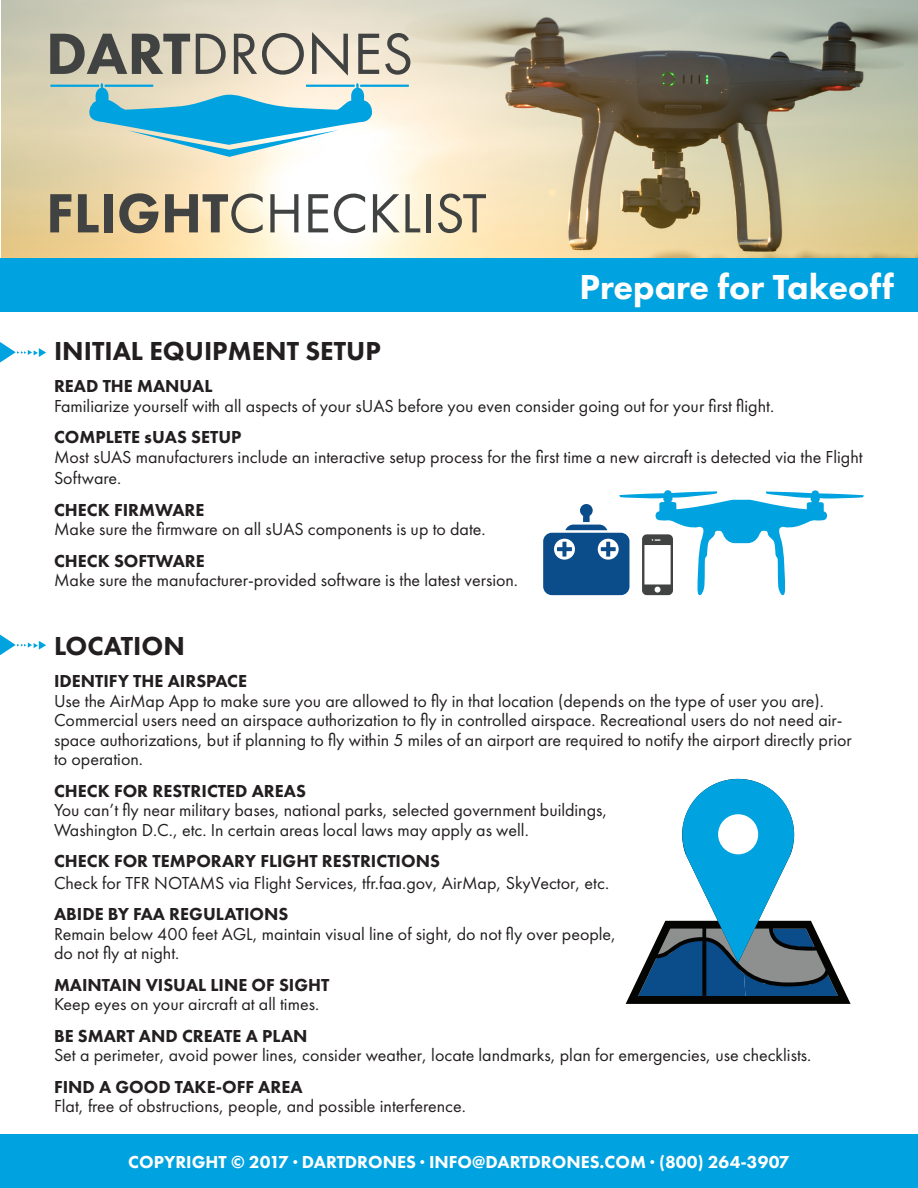
<style>
.page{position:relative;width:918px;height:1188px;background:#fff}
.page>*{position:absolute;margin:0;border:0;box-sizing:border-box;transform-origin:0 0}
.t1{font:800 36px "Futura PT";color:#fff}
.t2{font:800 27px "Futura PT";color:#231f20}
.t3{font:18px/19.5px "Futura PT";color:#231f20}
.t4{font:800 18px "Futura PT";color:#fff}
.t5{font:800 18px "Futura PT";color:#231f20}
.s1{font-weight:800}
</style>
<div class="page">
<div style="left:0;top:258px;width:918px;height:54px;background:#00a2df"></div>
<svg style="left:543px;top:490px;width:321px;height:105px"></svg>
<svg style="left:626px;top:779px;width:224px;height:225px"></svg>
<svg style="left:638px;top:854px;width:200px;height:142px"></svg>
<div style="left:682px;top:779px;width:112px;height:111px;background:#00a2df;border-radius:50%"></div>
<div style="left:718px;top:814px;width:40px;height:40px;background:#fff;border-radius:50%"></div>
<div style="left:0;top:1134px;width:918px;height:54px;background:#00a2df"></div>
<svg style="left:0;top:342px;width:46px;height:21px"></svg>
<svg style="left:0;top:635px;width:46px;height:20px"></svg>
<img style="left:1px;top:0;width:917px;height:258px">
<svg style="left:29px;top:193px;width:457px;height:40px"></svg>
<hr style="left:360px;top:85px;width:49px;height:2px;background:#00a2df">
<svg style="left:50px;top:34px;width:140px;height:40px;background:#87857a"></svg>
<hr style="left:50px;top:85px;width:49px;height:2px;background:#00a2df">
<svg style="left:88px;top:83px;width:284px;height:74px;background:#89cad8"></svg>
<svg style="left:196px;top:34px;width:30px;height:40px"></svg>
<svg style="left:234px;top:33px;width:70px;height:42px;background:#b8b0a2"></svg>
<svg style="left:312px;top:32px;width:36px;height:44px;background:#bab2a6"></svg>
<svg style="left:358px;top:34px;width:21px;height:40px"></svg>
<svg style="left:385px;top:33px;width:25px;height:42px"></svg>
<p class="t2" style="left:54px;top:334px;width:328px">INITIAL EQUIPMENT SETUP</p>
<p class="t1" style="left:580px;top:264px;width:316px">Prepare for Takeoff</p>
<p class="t3" style="left:54px;top:376px;width:722px"><span class="s1">READ THE MANUAL<br></span>Familiarize yourself with all aspects of your sUAS before you even consider going out for your first flight.</p>
<p class="t3" style="left:54px;top:427px;width:810px"><span class="s1">COMPLETE sUAS SETUP<br></span>Most sUAS manufacturers include an interactive setup process for the first time a new aircraft is detected via the Flight</p>
<p class="t3" style="left:54px;top:468px;width:69px">Software.</p>
<p class="t5" style="left:54px;top:498px;width:152px">CHECK FIRMWARE</p>
<p class="t3" style="left:54px;top:519px;width:433px">Make sure the firmware on all sUAS components is up to date.</p>
<p class="t3" style="left:54px;top:551px;width:466px"><span class="s1">CHECK SOFTWARE<br></span>Make sure the manufacturer-provided software is the latest version.</p>
<p class="t2" style="left:54px;top:629px;width:132px">LOCATION</p>
<p class="t3" style="left:54px;top:671px;width:799px"><span class="s1">IDENTIFY THE AIRSPACE<br></span>Use the AirMap App to make sure you are allowed to fly in that location (depends on the type of user you are).<br>Commercial users need an airspace authorization to fly in controlled airspace. Recreational users do not need air&shy;space authorizations, but if planning to fly within 5 miles of an airport are required to notify the airport directly prior to operation.</p>
<p class="t3" style="left:54px;top:781px;width:555px"><span class="s1">CHECK FOR RESTRICTED AREAS<br></span>You can’t fly near military bases, national parks, selected government buildings,<br>Washington D.C., etc. In certain areas local laws may apply as well.</p>
<p class="t3" style="left:54px;top:850px;width:557px;line-height:21.6px"><span class="s1">CHECK FOR TEMPORARY FLIGHT RESTRICTIONS<br></span>Check for TFR NOTAMS via Flight Services, tfr.faa.gov, AirMap, SkyVector, etc.</p>
<p class="t3" style="left:54px;top:904px;width:564px"><span class="s1">ABIDE BY FAA REGULATIONS<br></span>Remain below 400 feet AGL, maintain visual line of sight, do not fly over people, do not fly at night.</p>
<p class="t3" style="left:54px;top:975px;width:277px"><span class="s1">MAINTAIN VISUAL LINE OF SIGHT<br></span>Keep eyes on your aircraft at all times.</p>
<p class="t3" style="left:54px;top:1026px;width:759px"><span class="s1">BE SMART AND CREATE A PLAN<br></span>Set a perimeter, avoid power lines, consider weather, locate landmarks, plan for emergencies, use checklists.</p>
<p class="t3" style="left:54px;top:1077px;width:413px"><span class="s1">FIND A GOOD TAKE-OFF AREA<br></span>Flat, free of obstructions, people, and possible interference.</p>
<p class="t4" style="left:128px;top:1151px;width:663px">COPYRIGHT © 2017 · DARTDRONES · INFO@DARTDRONES.COM · (800) 264-3907</p>
</div>
